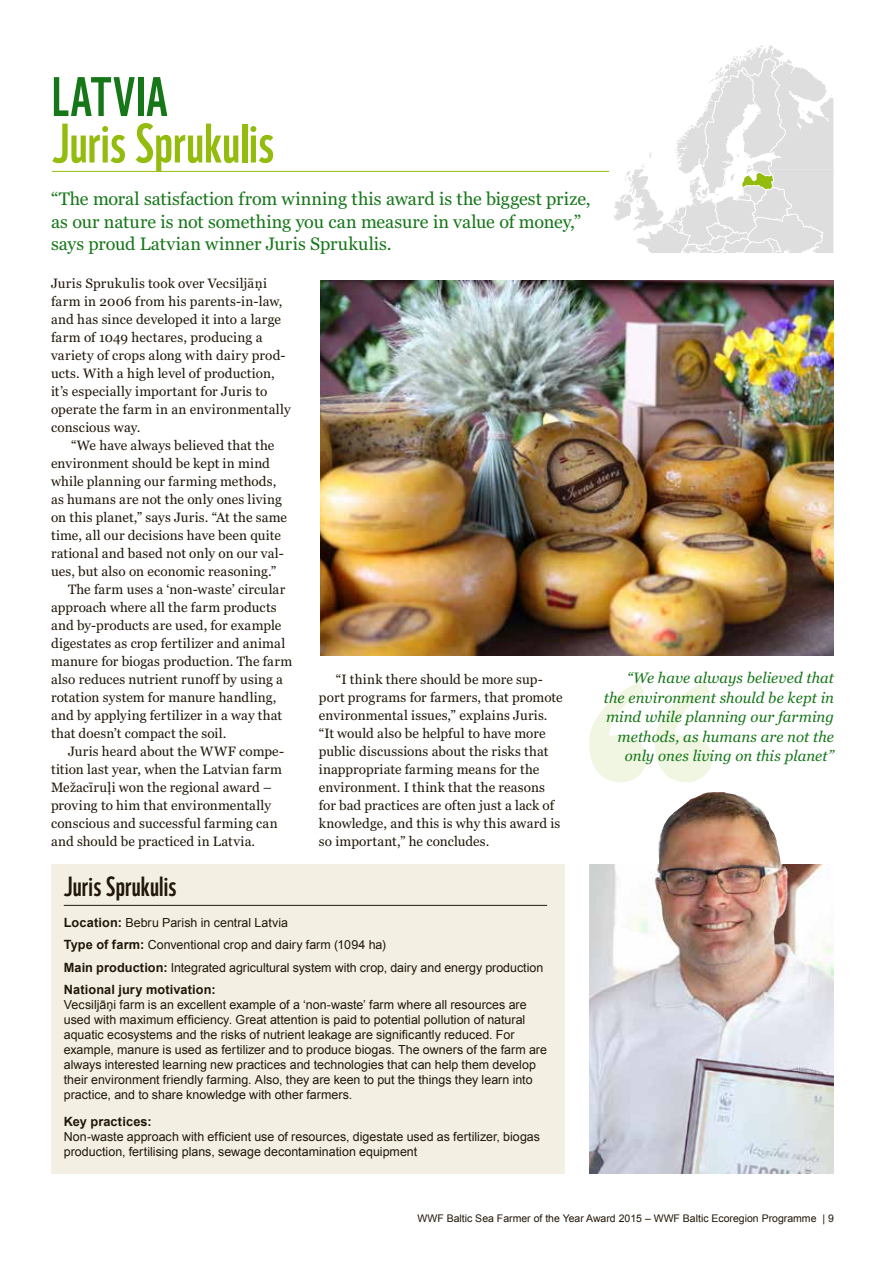
<style>
.page{position:relative;width:893px;height:1263px;background:#fff}
.page>*{position:absolute;margin:0;border:0;box-sizing:border-box;transform-origin:0 0}
.t1{font:54px "WWF";letter-spacing:.005em;color:#93bc0e}
.t2{font:54px "WWF";letter-spacing:.015em;color:#167719}
.t3{font:27px "WWF";letter-spacing:.01em;color:#211709}
.t4{font:18px/22.5px "Georgia";color:#167719}
.t5{font:italic 15px/19.5px "Georgia";letter-spacing:.005em;color:#167719;text-align:right}
.t6{font:13.5px/18px "Georgia";letter-spacing:.01em;color:#211709}
.t7{font:700 12.75px "Arial";letter-spacing:.01em;color:#211709}
.t8{font:12.45px/15px "Arial";color:#211709}
.t9{font:10.5px "Arial";color:#211709}
.s1{font-weight:700;font-size:12.75px}
</style>
<div class="page">
<div style="left:51px;top:864px;width:513px;height:310px;background:#f3f0e3"></div>
<hr style="left:64px;top:905px;width:483px;height:1px;background:#211709">
<svg style="left:613px;top:45px;width:220px;height:208px"></svg>
<hr style="left:52px;top:171px;width:557px;height:1px;background:#93bc0e">
<img style="left:320px;top:280px;width:514px;height:375px">
<img style="left:590px;top:864px;width:243px;height:310px">
<svg style="left:589px;top:682px;width:123px;height:100px"></svg>
<img style="left:655px;top:792px;width:132px;height:140px">
<h1 class="t2" style="left:52px;top:54px;width:118px">LATVIA</h1>
<h1 class="t1" style="left:52px;top:101px;width:223px">Juris Sprukulis</h1>
<h3 class="t4" style="left:51px;top:188px;width:541px">“The moral satisfaction from winning this award is the biggest prize, as our nature is not something you can measure in value of money,” says proud Latvian winner Juris Sprukulis.</h3>
<p class="t6" style="left:51px;top:274px;width:241px">Juris Sprukulis took over Vecsiljāņi farm in 2006 from his parents-in-law, and has since developed it into a large farm of 1049 hectares, producing a variety of crops along with dairy prod&shy;ucts. With a high level of production, it’s especially important for Juris to operate the farm in an environmentally conscious way.</p>
<p class="t6" style="left:71px;top:436px;width:205px">“We have always believed that the</p>
<p class="t6" style="left:51px;top:454px;width:220px">environment should be kept in mind</p>
<p class="t6" style="left:51px;top:472px;width:227px">while planning our farming methods,</p>
<p class="t6" style="left:51px;top:490px;width:232px">as humans are not the only ones living</p>
<p class="t6" style="left:51px;top:508px;width:238px">on this planet,” says Juris. “At the same</p>
<p class="t6" style="left:51px;top:526px;width:231px">time, all our decisions have been quite</p>
<p class="t6" style="left:51px;top:544px;width:234px">rational and based not only on our val-</p>
<p class="t6" style="left:51px;top:562px;width:227px">ues, but also on economic reasoning.”</p>
<p class="t6" style="left:68px;top:580px;width:219px">The farm uses a ‘non-waste’ circular</p>
<p class="t6" style="left:51px;top:598px;width:227px">approach where all the farm products</p>
<p class="t6" style="left:51px;top:616px;width:232px">and by-products are used, for example</p>
<p class="t6" style="left:51px;top:634px;width:236px">digestates as crop fertilizer and animal</p>
<p class="t6" style="left:51px;top:652px;width:243px">manure for biogas production. The farm</p>
<p class="t6" style="left:51px;top:670px;width:234px">also reduces nutrient runoff by using a</p>
<p class="t6" style="left:51px;top:688px;width:227px">rotation system for manure handling,</p>
<p class="t6" style="left:51px;top:706px;width:233px">and by applying fertilizer in a way that</p>
<p class="t6" style="left:51px;top:724px;width:177px">that doesn’t compact the soil.</p>
<p class="t6" style="left:68px;top:742px;width:218px">Juris heard about the WWF compe-</p>
<p class="t6" style="left:51px;top:760px;width:233px">tition last year, when the Latvian farm</p>
<p class="t6" style="left:51px;top:778px;width:222px">Mežacīruļi won the regional award –</p>
<p class="t6" style="left:51px;top:796px;width:222px">proving to him that environmentally</p>
<p class="t6" style="left:51px;top:814px;width:228px">conscious and successful farming can</p>
<p class="t6" style="left:51px;top:832px;width:206px">and should be practiced in Latvia.</p>
<p class="t6" style="left:319px;top:670px;width:245px;text-indent:17px">“I think there should be more sup&shy;port programs for farmers, that promote environmental issues,” explains Juris. “It would also be helpful to have more public discussions about the risks that inappropriate farming means for the environment. I think that the reasons for bad practices are often just a lack of knowledge, and this is why this award is so important,” he concludes.</p>
<p class="t5" style="left:604px;top:668px;width:232px">“We have always believed that the environment should be kept in mind while planning our farming methods, as humans are not the only ones living on this planet”</p>
<h2 class="t3" style="left:64px;top:866px;width:114px">Juris Sprukulis</h2>
<p class="t8" style="left:64px;top:912px;width:481px;line-height:22.2px"><span class="s1">Location:</span> Bebru Parish in central Latvia<br><span class="s1">Type of farm:</span> Conventional crop and dairy farm (1094 ha)<br><span class="s1">Main production:</span> Integrated agricultural system with crop, dairy and energy production</p>
<p class="t7" style="left:64px;top:981px;width:153px">National jury motivation:</p>
<p class="t8" style="left:64px;top:997px;width:485px">Vecsiljāņi farm is an excellent example of a ‘non-waste’ farm where all resources are used with maximum efficiency. Great attention is paid to potential pollution of natural aquatic ecosystems and the risks of nutrient leakage are significantly reduced. For example, manure is used as fertilizer and to produce biogas. The owners of the farm are always interested learning new practices and technologies that can help them develop their environment friendly farming. Also, they are keen to put the things they learn into practice, and to share knowledge with other farmers.</p>
<p class="t7" style="left:64px;top:1113px;width:89px">Key practices:</p>
<p class="t8" style="left:64px;top:1129px;width:478px">Non-waste approach with efficient use of resources, digestate used as fertilizer, biogas production, fertilising plans, sewage decontamination equipment</p>
<p class="t9" style="left:418px;top:1211px;width:418px">WWF Baltic Sea Farmer of the Year Award 2015 – WWF Baltic Ecoregion Programme | 9</p>
</div>
